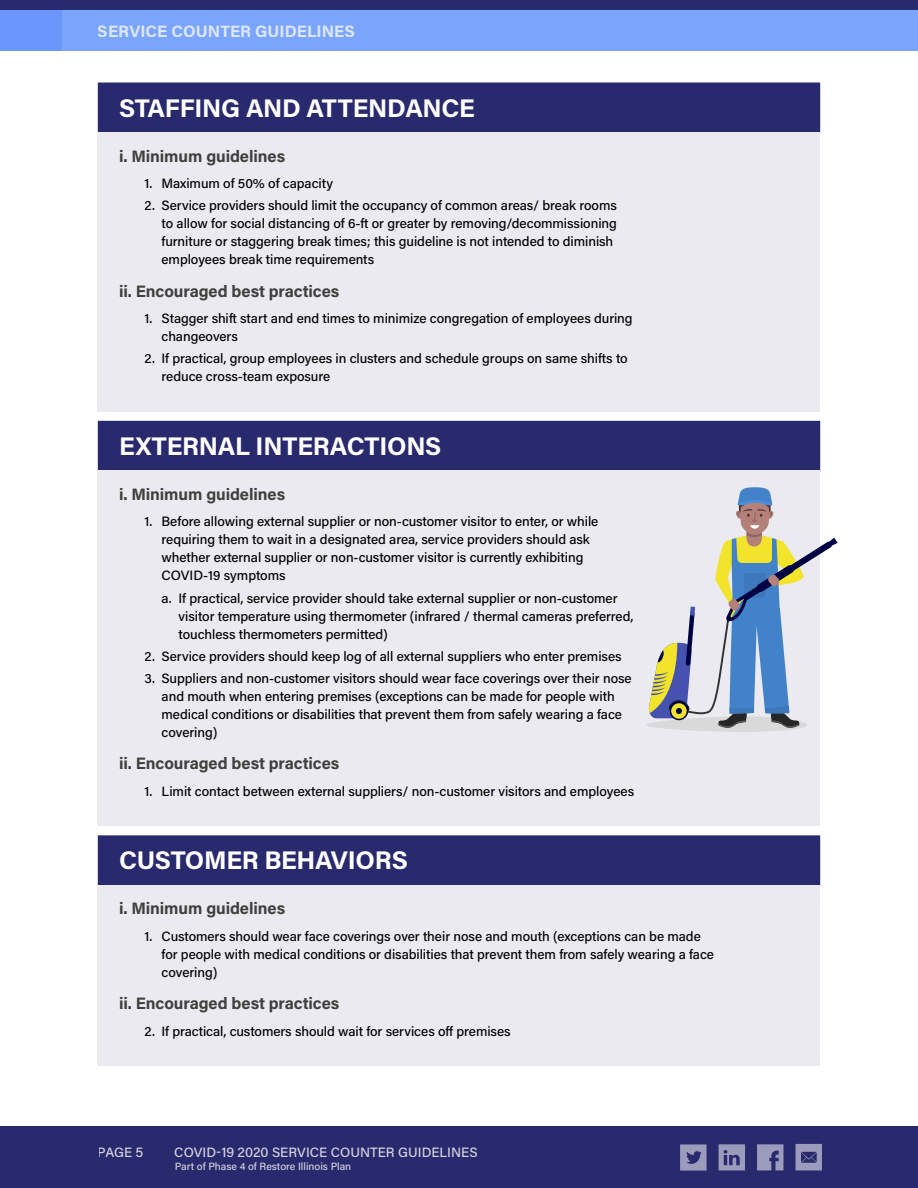
<style>
.page{position:relative;width:918px;height:1188px;background:#fff}
.page>*{position:absolute;margin:0;border:0;box-sizing:border-box;transform-origin:0 0}
.t1{font:700 25.5px "Acumin Pro";letter-spacing:-.01em;color:#fff}
.t2{font:700 16.5px "Acumin Pro";letter-spacing:-.005em;color:#3f3f3d}
.t3{font:700 16.5px "Acumin Pro";color:#fff}
.t4{font:500 13.5px/18px "Acumin Pro";letter-spacing:-.005em;color:#000}
.t5{font:500 13.5px "Acumin Pro";color:#fff}
.t6{font:500 10.5px "Acumin Pro";color:#fff}
</style>
<div class="page">
<div style="left:98px;top:83px;width:722px;height:51px;background:#29296e"></div>
<div style="left:98px;top:132px;width:722px;height:34px;background:#eaeaf0"></div>
<div style="left:98px;top:165px;width:722px;height:35px;background:#eaeaf0"></div>
<div style="left:98px;top:188px;width:722px;height:88px;background:#eaeaf0"></div>
<div style="left:98px;top:267px;width:722px;height:34px;background:#eaeaf0"></div>
<div style="left:98px;top:300px;width:722px;height:53px;background:#eaeaf0"></div>
<div style="left:98px;top:341px;width:722px;height:70px;background:#eaeaf0"></div>
<div style="left:98px;top:421px;width:722px;height:51px;background:#29296e"></div>
<div style="left:98px;top:471px;width:722px;height:33px;background:#eaeaf0"></div>
<div style="left:98px;top:504px;width:722px;height:88px;background:#eaeaf0"></div>
<div style="left:98px;top:580px;width:722px;height:71px;background:#eaeaf0"></div>
<div style="left:98px;top:638px;width:722px;height:35px;background:#eaeaf0"></div>
<div style="left:98px;top:660px;width:722px;height:89px;background:#eaeaf0"></div>
<div style="left:98px;top:740px;width:722px;height:34px;background:#eaeaf0"></div>
<div style="left:98px;top:773px;width:722px;height:53px;background:#eaeaf0"></div>
<div style="left:98px;top:835px;width:722px;height:51px;background:#29296e"></div>
<div style="left:98px;top:885px;width:722px;height:34px;background:#eaeaf0"></div>
<div style="left:98px;top:918px;width:722px;height:71px;background:#eaeaf0"></div>
<div style="left:98px;top:980px;width:722px;height:34px;background:#eaeaf0"></div>
<div style="left:98px;top:1013px;width:722px;height:53px;background:#eaeaf0"></div>
<svg style="left:647px;top:487px;width:191px;height:245px"></svg>
<div style="left:0;top:0;width:918px;height:10px;background:#29296e"></div>
<div style="left:0;top:10px;width:918px;height:41px;background:#7ba5fc"></div>
<div style="left:0;top:10px;width:61px;height:41px;background:#6b96fb"></div>
<div style="left:0;top:1127px;width:918px;height:61px;background:#29296e"></div>
<svg style="left:680px;top:1144px;width:27px;height:27px"></svg>
<svg style="left:757px;top:1144px;width:26px;height:26px"></svg>
<svg style="left:719px;top:1144px;width:26px;height:26px"></svg>
<svg style="left:796px;top:1144px;width:26px;height:26px"></svg>
<p class="t3" style="left:98px;top:19px;width:259px">SERVICE COUNTER GUIDELINES</p>
<h1 class="t1" style="left:119px;top:90px;width:357px">STAFFING AND ATTENDANCE</h1>
<p class="t2" style="left:119px;top:144px;width:168px">i. Minimum guidelines</p>
<p class="t4" style="left:145px;top:174px;width:190px">1. Maximum of 50% of capacity</p>
<p class="t4" style="left:162px;top:196px;width:457px;text-indent:-17px">2. Service providers should limit the occupancy of common areas/ break rooms to allow for social distancing of 6-ft or greater by removing/decommissioning furniture or staggering break times; this guideline is not intended to diminish employees break time requirements</p>
<p class="t2" style="left:119px;top:279px;width:222px">ii. Encouraged best practices</p>
<p class="t4" style="left:162px;top:309px;width:473px;text-indent:-17px">1. Stagger shift start and end times to minimize congregation of employees during changeovers</p>
<p class="t4" style="left:162px;top:349px;width:468px;text-indent:-17px">2. If practical, group employees in clusters and schedule groups on same shifts to reduce cross-team exposure</p>
<h1 class="t1" style="left:119px;top:428px;width:324px">EXTERNAL INTERACTIONS</h1>
<p class="t2" style="left:119px;top:482px;width:168px">i. Minimum guidelines</p>
<p class="t4" style="left:162px;top:512px;width:438px;text-indent:-17px">1. Before allowing external supplier or non-customer visitor to enter, or while requiring them to wait in a designated area, service providers should ask whether external supplier or non-customer visitor is currently exhibiting COVID-19 symptoms</p>
<p class="t4" style="left:179px;top:588px;width:456px;text-indent:-17px">a. If practical, service provider should take external supplier or non-customer visitor temperature using thermometer (infrared / thermal cameras preferred, touchless thermometers permitted)</p>
<p class="t4" style="left:145px;top:647px;width:479px">2. Service providers should keep log of all external suppliers who enter premises</p>
<p class="t4" style="left:162px;top:669px;width:472px;text-indent:-17px">3. Suppliers and non-customer visitors should wear face coverings over their nose and mouth when entering premises (exceptions can be made for people with medical conditions or disabilities that prevent them from safely wearing a face covering)</p>
<p class="t2" style="left:119px;top:752px;width:222px">ii. Encouraged best practices</p>
<p class="t4" style="left:145px;top:782px;width:491px">1. Limit contact between external suppliers/ non-customer visitors and employees</p>
<h1 class="t1" style="left:119px;top:843px;width:290px">CUSTOMER BEHAVIORS</h1>
<p class="t2" style="left:119px;top:897px;width:168px">i. Minimum guidelines</p>
<p class="t4" style="left:162px;top:927px;width:554px;text-indent:-17px">1. Customers should wear face coverings over their nose and mouth (exceptions can be made for people with medical conditions or disabilities that prevent them from safely wearing a face covering)</p>
<p class="t2" style="left:119px;top:992px;width:222px">ii. Encouraged best practices</p>
<p class="t4" style="left:145px;top:1021px;width:368px">2. If practical, customers should wait for services off premises</p>
<p class="t5" style="left:98px;top:1143px;width:47px">PAGE 5</p>
<p class="t5" style="left:174px;top:1143px;width:305px">COVID-19 2020 SERVICE COUNTER GUIDELINES</p>
<p class="t6" style="left:175px;top:1159px;width:178px">Part of Phase 4 of Restore Illinois Plan</p>
</div>
